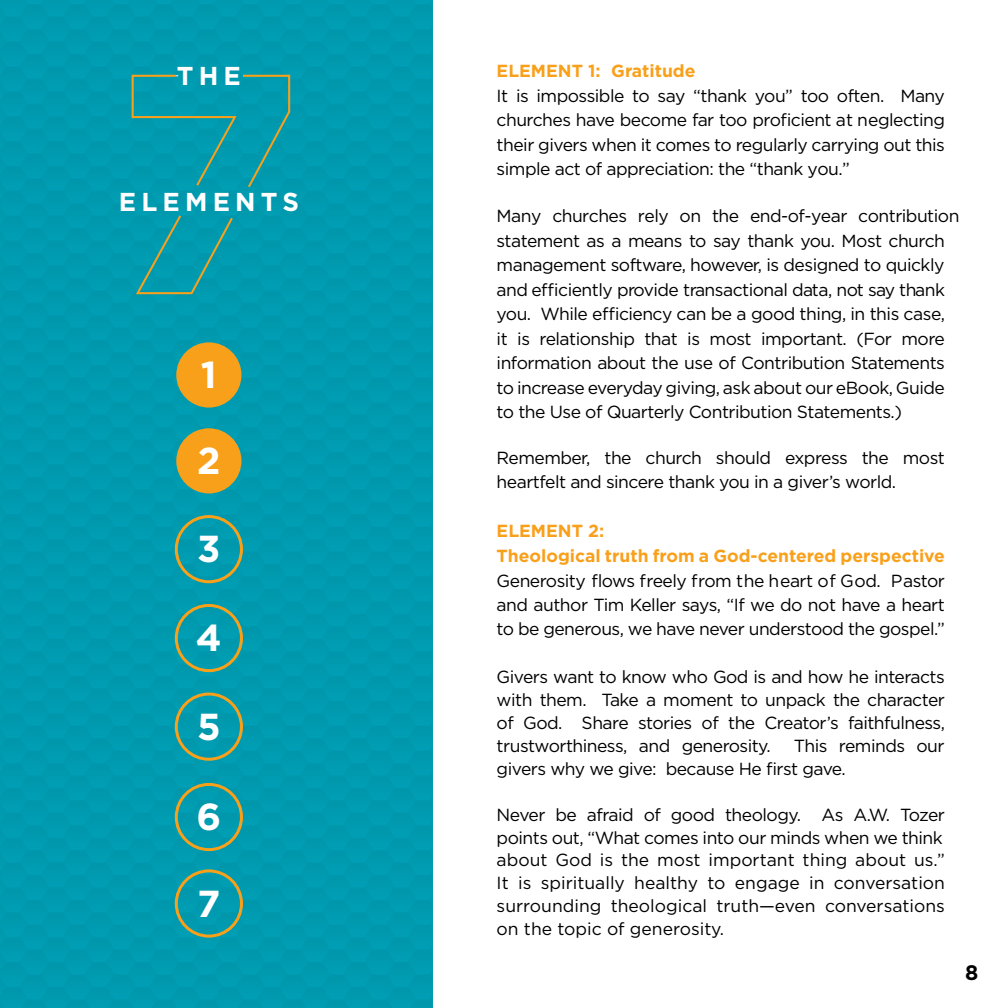
<style>
.page{position:relative;width:1008px;height:1008px;background:#fff}
.page>*{position:absolute;margin:0;border:0;box-sizing:border-box;transform-origin:0 0}
.t1{font:700 37.45px "Gotham";color:#fff}
.t2{font:700 25.9px "Gotham";letter-spacing:.2em;color:#fff}
.t3{font:700 21px "Gotham";color:#000}
.t4{font:17.5px/24.5px "Gotham";letter-spacing:-.03em;color:#000;text-align:justify}
.t5{font:17.5px/22.8px "Gotham";color:#000}
.t6{font:700 17.5px/24.3px "Gotham";color:#f9a01b}
</style>
<div class="page">
<div style="left:0;top:0;width:433px;height:1008px;background:#009ab0"></div>
<div style="left:176px;top:342px;width:65px;height:66px;background:#f9a01b;border-radius:50%"></div>
<div style="left:176px;top:428px;width:65px;height:65px;background:#f9a01b;border-radius:50%"></div>
<div style="left:175px;top:515px;width:68px;height:68px;border:3px solid #f9a01b;border-radius:50%"></div>
<div style="left:175px;top:604px;width:68px;height:68px;border:3px solid #f9a01b;border-radius:50%"></div>
<div style="left:175px;top:693px;width:68px;height:68px;border:3px solid #f9a01b;border-radius:50%"></div>
<div style="left:175px;top:783px;width:68px;height:68px;border:3px solid #f9a01b;border-radius:50%"></div>
<div style="left:175px;top:869px;width:68px;height:69px;border:3px solid #f9a01b;border-radius:50%"></div>
<div style="left:131px;top:74px;width:160px;height:116px;background:#009aaf"></div>
<svg style="left:134px;top:213px;width:101px;height:82px"></svg>
<h2 class="t2" style="left:177px;top:59px;width:66px">THE</h2>
<h2 class="t2" style="left:119px;top:184px;width:182px">ELEMENTS</h2>
<h1 class="t1" style="left:201px;top:350px;width:17px">1</h1>
<h1 class="t1" style="left:197px;top:436px;width:25px">2</h1>
<h1 class="t1" style="left:197px;top:524px;width:25px">3</h1>
<h1 class="t1" style="left:196px;top:613px;width:27px">4</h1>
<h1 class="t1" style="left:197px;top:702px;width:25px">5</h1>
<h1 class="t1" style="left:196px;top:792px;width:26px">6</h1>
<h1 class="t1" style="left:197px;top:879px;width:25px">7</h1>
<p class="t6" style="left:497px;top:59px;width:200px">ELEMENT 1: Gratitude</p>
<p class="t4" style="left:497px;top:83px;width:450px">It is impossible to say “thank you” too often. Many churches have become far too proficient at neglecting their givers when it comes to regularly carrying out this simple act of appreciation: the “thank you.”</p>
<p class="t4" style="left:497px;top:203px;width:464px;text-align:left">Many churches rely on the end-of-year contribution statement as a means to say thank you. Most church management software, however, is designed to quickly and efficiently provide transactional data, not say thank you. While efficiency can be a good thing, in this case, it is relationship that is most important. (For more information about the use of Contribution Statements to increase everyday giving, ask about our eBook, Guide to the Use of Quarterly Contribution Statements.)</p>
<p class="t4" style="left:497px;top:445px;width:450px">Remember, the church should express the most heartfelt and sincere thank you in a giver’s world.</p>
<p class="t6" style="left:497px;top:519px;width:450px">ELEMENT 2:<br>Theological truth from a God-centered perspective</p>
<p class="t4" style="left:497px;top:568px;width:450px">Generosity flows freely from the heart of God. Pastor and author Tim Keller says, “If we do not have a heart to be generous, we have never understood the gospel.”</p>
<p class="t4" style="left:497px;top:664px;width:450px;line-height:23.1px">Givers want to know who God is and how he interacts with them. Take a moment to unpack the character of God. Share stories of the Creator’s faithfulness, trustworthiness, and generosity.</p>
<p class="t4" style="left:497px;top:734px;width:449px;line-height:23.1px;text-indent:297px">This reminds our givers why we give: because He first gave.</p>
<p class="t5" style="left:497px;top:803px;width:450px">Never be afraid of good theology. As A.W. Tozer points out, “What comes into our minds when we think about God is the most important thing about us.” It is spiritually healthy to engage in conversation surrounding theological truth—even conversations on the topic of generosity.</p>
<p class="t3" style="left:965px;top:958px;width:15px">8</p>
</div>
